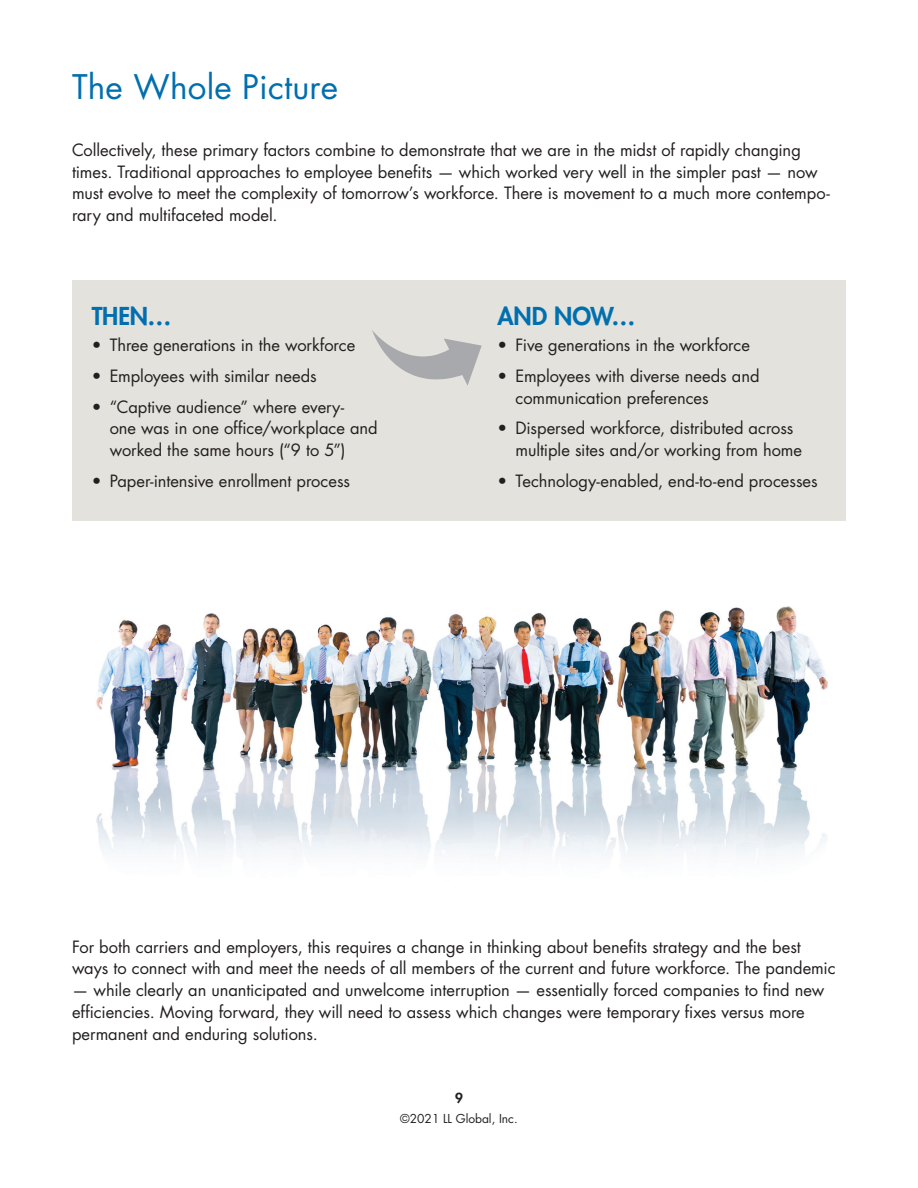
<style>
.page{position:relative;width:918px;height:1188px;background:#fff}
.page>*{position:absolute;margin:0;border:0;box-sizing:border-box;transform-origin:0 0}
.t1{font:33px "Futura Std";letter-spacing:.005em;color:#006faf}
.t2{font:800 24px "Futura Std";letter-spacing:-.005em;color:#006faf}
.t3{font:16.5px/21.8px "Futura Std";letter-spacing:-.005em;color:#231f20}
.t4{font:800 13.5px "Futura Std";color:#231f20}
.t5{font:12px "Futura Std";color:#231f20}
</style>
<div class="page">
<img style="left:96px;top:606px;width:732px;height:251px">
<div style="left:72px;top:280px;width:774px;height:241px;background:#e4e2dc"></div>
<svg style="left:372px;top:330px;width:110px;height:55px"></svg>
<h1 class="t1" style="left:72px;top:66px;width:268px">The Whole Picture</h1>
<p class="t3" style="left:72px;top:139px;width:759px">Collectively, these primary factors combine to demonstrate that we are in the midst of rapidly changing times. Traditional approaches to employee benefits — which worked very well in the simpler past — now must evolve to meet the complexity of tomorrow’s workforce. There is movement to a much more contempo&shy;rary and multifaceted model.</p>
<h2 class="t2" style="left:92px;top:301px;width:81px">THEN…</h2>
<p class="t3" style="left:92px;top:334px;width:265px">• Three generations in the workforce</p>
<p class="t3" style="left:92px;top:365px;width:226px">• Employees with similar needs</p>
<p class="t3" style="left:110px;top:396px;width:269px;text-indent:-18px">• “Captive audience” where every-<br>one was in one office/workplace and worked the same hours (“9 to 5”)</p>
<p class="t3" style="left:92px;top:470px;width:260px">• Paper-intensive enrollment process</p>
<h2 class="t2" style="left:498px;top:301px;width:140px">AND NOW…</h2>
<p class="t3" style="left:498px;top:334px;width:254px">• Five generations in the workforce</p>
<p class="t3" style="left:516px;top:365px;width:245px;text-indent:-18px">• Employees with diverse needs and communication preferences</p>
<p class="t3" style="left:516px;top:418px;width:288px;text-indent:-18px">• Dispersed workforce, distributed across multiple sites and/or working from home</p>
<p class="t3" style="left:498px;top:470px;width:322px">• Technology-enabled, end-to-end processes</p>
<p class="t3" style="left:72px;top:936px;width:765px">For both carriers and employers, this requires a change in thinking about benefits strategy and the best ways to connect with and meet the needs of all members of the current and future workforce. The pandemic</p>
<p class="t3" style="left:72px;top:979px;width:754px">— while clearly an unanticipated and unwelcome interruption — essentially forced companies to find new efficiencies. Moving forward, they will need to assess which changes were temporary fixes versus more permanent and enduring solutions.</p>
<p class="t4" style="left:455px;top:1090px;width:9px">9</p>
<p class="t5" style="left:400px;top:1111px;width:119px">©2021 LL Global, Inc.</p>
</div>
